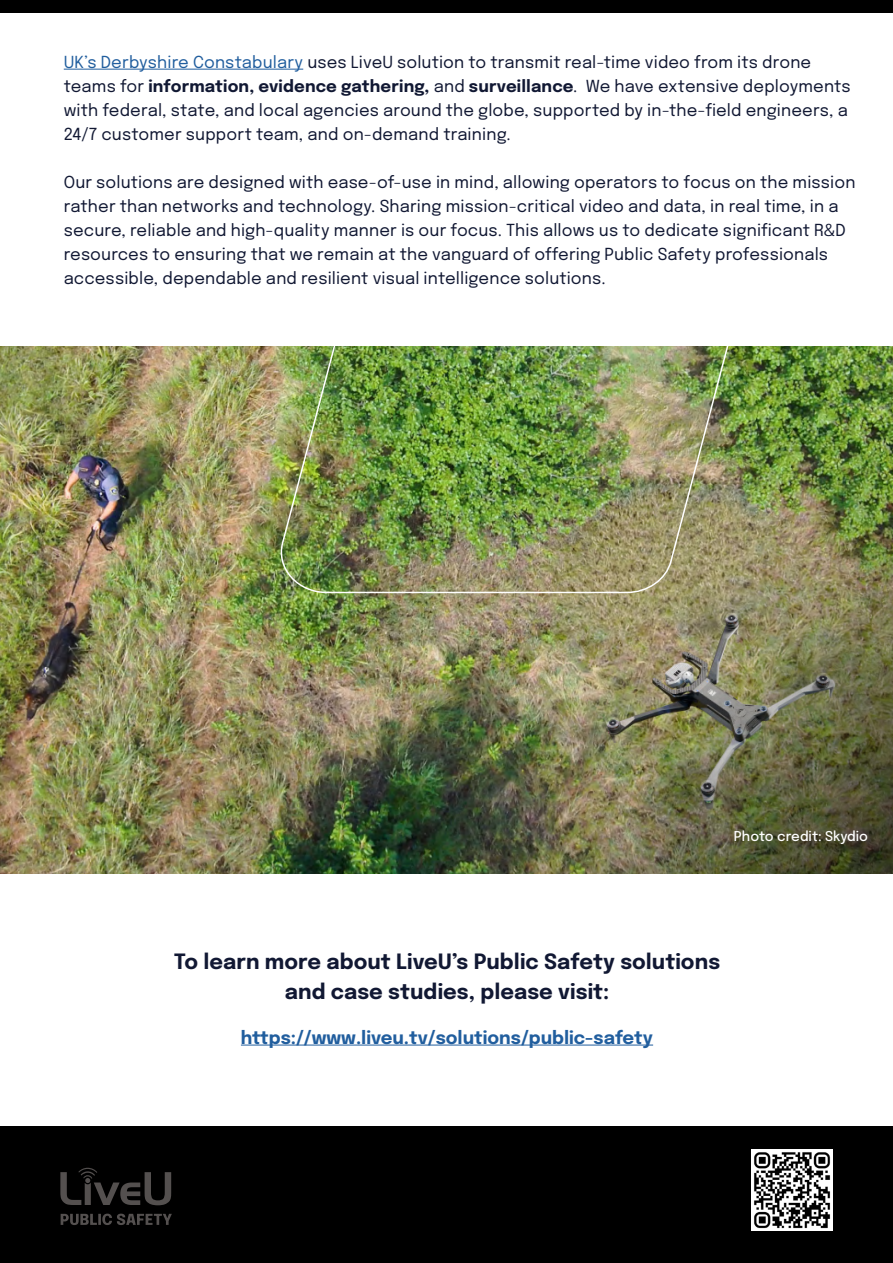
<style>
.page{position:relative;width:893px;height:1263px;background:#fff}
.page>*{position:absolute;margin:0;border:0;box-sizing:border-box;transform-origin:0 0}
.t1{font:700 21px/30px "Epilogue";color:#111833;text-align:center}
.t2{font:700 18px "Epilogue";color:#215e9e}
.t3{font:16.5px/24px "Epilogue";letter-spacing:.01em;color:#111833}
.t4{font:500 13.5px "Epilogue";color:#fff}
.s1{color:#215e9e}
.s2{font-weight:700}
</style>
<div class="page">
<img style="left:0;top:346px;width:893px;height:528px">
<div style="left:0;top:0;width:893px;height:13px;background:#000"></div>
<div style="left:0;top:1127px;width:893px;height:136px;background:#000"></div>
<hr style="left:64px;top:69px;width:239px;height:1px;background:#215e9e">
<hr style="left:241px;top:1045px;width:412px;height:1px;background:#215e9e">
<svg style="left:61px;top:1168px;width:110px;height:37px"></svg>
<svg style="left:61px;top:1213px;width:111px;height:12px"></svg>
<img style="left:276px;top:346px;width:459px;height:248px">
<img style="left:367px;top:349px;width:526px;height:525px">
<img style="left:752px;top:1149px;width:81px;height:81px">
<p class="t3" style="left:586px;top:49px;width:266px;text-indent:-522px"><span class="s1">UK s’ Derbyshire Constabulary</span> uses LiveU solution to transmit real-time video from its drone<br>We have extensive deployments</p>
<p class="t3" style="left:64px;top:73px;width:785px">teams for <span class="s2">information, evidence gathering,</span> and <span class="s2">surveillance</span>.<br>with federal, state, and local agencies around the globe, supported by in-the-field engineers a,<br>24/7 customer support team, and on-demand training.</p>
<p class="t3" style="left:64px;top:169px;width:793px">Our solutions are designed with ease-of-use in mind, allowing operators to focus on the mission rather than networks and technology. Sharing mission-critical video and data in, real time in, a secure, reliable and high-quality manner is our focus. This allows us to dedicate significant &amp;R D resources to ensuring that we remain at the vanguard of offering Public Safety professionals accessible, dependable and resilient visual intelligence solutions.</p>
<p class="t4" style="left:734px;top:826px;width:136px">Photo credit: Skydio</p>
<p class="t1" style="left:174px;top:945px;width:548px">To learn more about LiveU s’ Public Safety solutions and case studies, please visit:</p>
<p class="t2" style="left:241px;top:1025px;width:414px">https://www.liveu.tv/solutions/public-safety</p>
</div>
